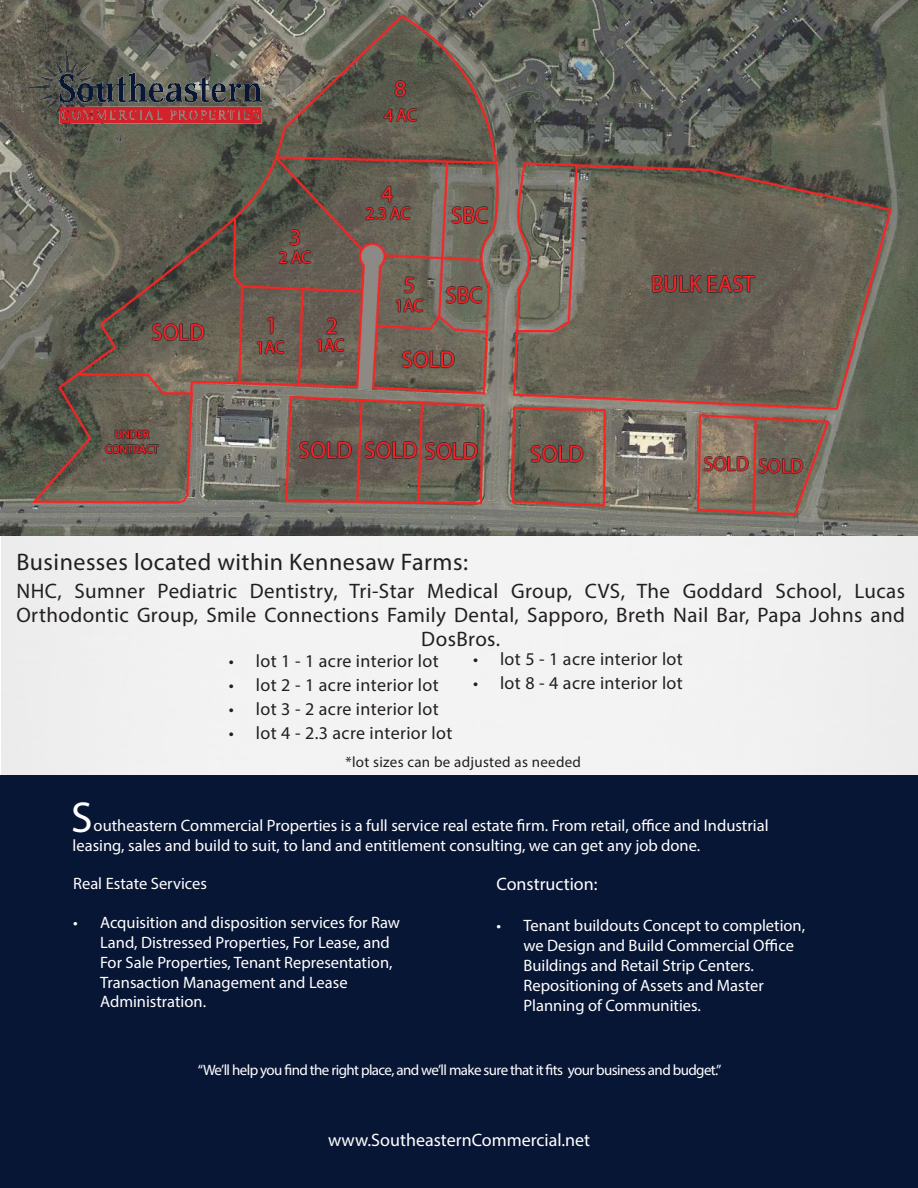
<style>
.page{position:relative;width:918px;height:1188px;background:#fff}
.page>*{position:absolute;margin:0;border:0;box-sizing:border-box;transform-origin:0 0}
.t1{font:43.5px "Myriad Pro";color:#fff}
.t2{font:24px "Myriad Pro";letter-spacing:.02em;color:#231f20}
.t3{font:21px/24px "Myriad Pro";letter-spacing:.02em;color:#231f20;text-align:center}
.t4{font:18px "Myriad Pro";letter-spacing:.02em;color:#231f20}
.t5{font:18px "Myriad Pro";color:#fff}
.t6{font:16.5px/19.8px "Myriad Pro";color:#fff}
.t7{font:15px "Myriad Pro";letter-spacing:-.04em;color:#fff}
.t8{font:15px "Myriad Pro";letter-spacing:.02em;color:#231f20}
</style>
<div class="page">
<img style="left:0;top:0;width:918px;height:536px">
<div style="left:0;top:775px;width:918px;height:413px;background:#081635"></div>
<img style="left:4px;top:37px;width:305px;height:112px">
<p class="t2" style="left:16px;top:548px;width:453px">Businesses located within Kennesaw Farms:</p>
<p class="t3" style="left:16px;top:579px;width:890px">NHC, Sumner Pediatric Dentistry, Tri-Star Medical Group, CVS, The Goddard School, Lucas<br>Orthodontic Group, Smile Connections Family Dental, Sapporo, Breth Nail Bar, Papa Johns and<br>DosBros.</p>
<p class="t4" style="left:229px;top:650px;width:211px">• lot 1 - 1 acre interior lot</p>
<p class="t4" style="left:229px;top:674px;width:211px">• lot 2 - 1 acre interior lot</p>
<p class="t4" style="left:229px;top:698px;width:211px">• lot 3 - 2 acre interior lot</p>
<p class="t4" style="left:229px;top:722px;width:225px">• lot 4 - 2.3 acre interior lot</p>
<p class="t4" style="left:473px;top:647px;width:211px">• lot 5 - 1 acre interior lot</p>
<p class="t4" style="left:473px;top:671px;width:211px">• lot 8 - 4 acre interior lot</p>
<p class="t8" style="left:346px;top:753px;width:237px">*lot sizes can be adjusted as needed</p>
<p class="t1" style="left:71px;top:791px;width:23px">S</p>
<p class="t6" style="left:73px;top:815px;width:697px;text-indent:21px">outheastern Commercial Properties is a full service real estate firm. From retail, office and Industrial leasing, sales and build to suit, to land and entitlement consulting, we can get any job done.</p>
<p class="t6" style="left:73px;top:873px;width:135px">Real Estate Services</p>
<p class="t6" style="left:100px;top:913px;width:301px;text-indent:-27px">• Acquisition and disposition services for Raw Land, Distressed Properties, For Lease, and For Sale Properties, Tenant Representation, Transaction Management and Lease Administration.</p>
<p class="t5" style="left:496px;top:873px;width:103px">Construction:</p>
<p class="t6" style="left:524px;top:916px;width:283px;text-indent:-27px">• Tenant buildouts Concept to completion, we Design and Build Commercial Office Buildings and Retail Strip Centers.<br>Repositioning of Assets and Master Planning of Communities.</p>
<p class="t7" style="left:198px;top:1060px;width:525px">“We’ll help you find the right place, and we’ll make sure that it fits your business and budget.”</p>
<p class="t5" style="left:328px;top:1129px;width:264px">www.SoutheasternCommercial.net</p>
</div>
